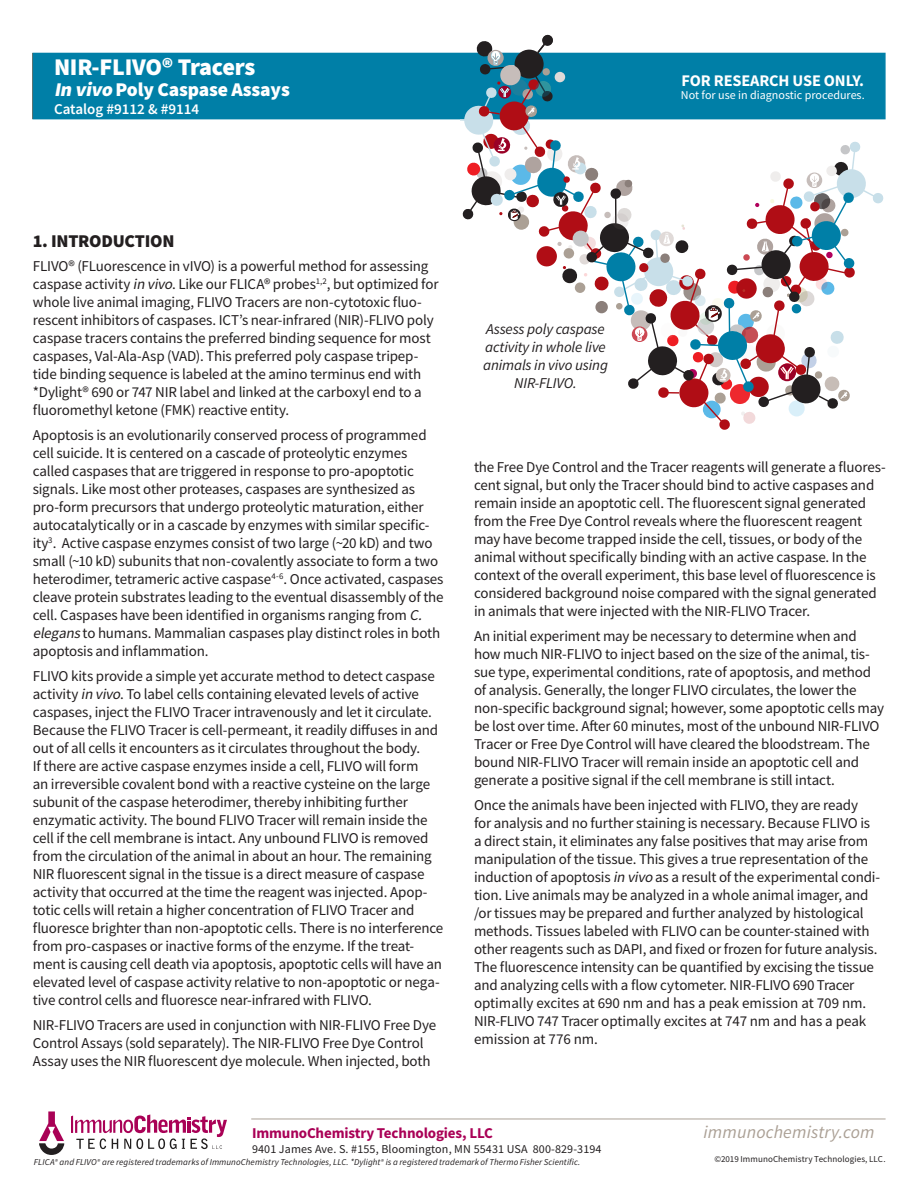
<style>
.page{position:relative;width:918px;height:1188px;background:#fff}
.page>*{position:absolute;margin:0;border:0;box-sizing:border-box;transform-origin:0 0}
.t1{font:900 24px "Source Sans Pro";letter-spacing:-.01em;color:#fff}
.t2{font:900 19.5px "Source Sans Pro";letter-spacing:-.01em;color:#fff}
.t3{font:italic 18px "Source Sans Pro";letter-spacing:.01em;color:#aba095}
.t4{font:900 18px "Source Sans Pro";letter-spacing:-.015em;color:#231f20}
.t5{font:700 16.2px "Source Sans Pro";letter-spacing:-.01em;color:#fff}
.t6{font:15px/18px "Source Sans Pro";letter-spacing:-.01em;color:#231f20}
.t7{font:italic 15px/18px "Source Sans Pro";letter-spacing:-.01em;color:#231f20;text-align:center}
.t8{font:700 15px "Source Sans Pro";letter-spacing:-.01em;color:#a90156}
.t9{font:600 15px "Source Sans Pro";color:#fff}
.t10{font:12px "Source Sans Pro";letter-spacing:.01em;color:#231f20}
.t11{font:12px "Source Sans Pro";color:#fff}
.t12{font:italic 9px "Source Sans Pro";letter-spacing:.01em;color:#231f20}
.t13{font:9px "Source Sans Pro";letter-spacing:.01em;color:#231f20}
.s1{font-style:italic}
.s2{font-size:7.05px}
</style>
<div class="page">
<svg style="left:39px;top:1111px;width:25px;height:44px"></svg>
<svg style="left:71px;top:1114px;width:156px;height:35px"></svg>
<hr style="left:251px;top:1119px;width:635px;height:1px;background:#aba095">
<div style="left:32px;top:53px;width:854px;height:66px;background:#007fa7"></div>
<svg style="left:461px;top:34px;width:423px;height:396px"></svg>
<p class="t1" style="left:54px;top:50px;width:203px">NIR-FLIVO® Tracers</p>
<p class="t2" style="left:54px;top:76px;width:237px"><span class="s1">In vivo</span> Poly Caspase Assays</p>
<p class="t9" style="left:54px;top:99px;width:147px">Catalog #9112 &amp; #9114</p>
<p class="t5" style="left:682px;top:70px;width:184px">FOR RESEARCH USE ONLY.</p>
<p class="t11" style="left:681px;top:88px;width:185px">Not for use in diagnostic procedures.</p>
<p class="t4" style="left:33px;top:228px;width:143px">1. INTRODUCTION</p>
<p class="t6" style="left:33px;top:257px;width:407px">FLIVO® (FLuorescence in vIVO) is a powerful method for assessing caspase activity <span class="s1">in vivo</span>. Like our FLICA® probes<sup>1,2</sup>, but optimized for whole live animal imaging, FLIVO Tracers are non-cytotoxic fluo&shy;rescent inhibitors of caspases. ICT’s near-infrared (NIR)-FLIVO poly caspase tracers contains the preferred binding sequence for most caspases, Val-Ala-Asp (VAD). This preferred poly caspase tripep&shy;tide binding sequence is labeled at the amino terminus end with *Dylight® 690 or 747 NIR label and linked at the carboxyl end to a fluoromethyl ketone (FMK) reactive entity.</p>
<p class="t6" style="left:33px;top:426px;width:412px">Apoptosis is an evolutionarily conserved process of programmed cell suicide. It is centered on a cascade of proteolytic enzymes called caspases that are triggered in response to pro-apoptotic signals. Like most other proteases, caspases are synthesized as pro-form precursors that undergo proteolytic maturation, either autocatalytically or in a cascade by enzymes with similar specific&shy;ity<sup>3</sup>. Active caspase enzymes consist of two large (~20 kD) and two small (~10 kD) subunits that non-covalently associate to form a two heterodimer, tetrameric active caspase<sup>4-6</sup>. Once activated, caspases cleave protein substrates leading to the eventual disassembly of the cell. Caspases have been identified in organisms ranging from <span class="s1">C. elegans</span>to humans. Mammalian caspases play distinct roles in both apoptosis and inflammation.</p>
<p class="t6" style="left:33px;top:667px;width:412px">FLIVO kits provide a simple yet accurate method to detect caspase activity <span class="s1">in vivo</span>. To label cells containing elevated levels of active caspases, inject the FLIVO Tracer intravenously and let it circulate.<br>Because the FLIVO Tracer is cell-permeant, it readily diffuses in and out of all cells it encounters as it circulates throughout the body.<br>If there are active caspase enzymes inside a cell, FLIVO will form<br>an irreversible covalent bond with a reactive cysteine on the large subunit of the caspase heterodimer, thereby inhibiting further enzymatic activity. The bound FLIVO Tracer will remain inside the cell if the cell membrane is intact. Any unbound FLIVO is removed from the circulation of the animal in about an hour. The remaining NIR fluorescent signal in the tissue is a direct measure of caspase activity that occurred at the time the reagent was injected. Apop&shy;totic cells will retain a higher concentration of FLIVO Tracer and fluoresce brighter than non-apoptotic cells. There is no interference from pro-caspases or inactive forms of the enzyme. If the treat&shy;ment is causing cell death via apoptosis, apoptotic cells will have an elevated level of caspase activity relative to non-apoptotic or nega&shy;tive control cells and fluoresce near-infrared with FLIVO.</p>
<p class="t6" style="left:33px;top:1016px;width:405px">NIR-FLIVO Tracers are used in conjunction with NIR-FLIVO Free Dye<br>Control Assays (sold separately). The NIR-FLIVO Free Dye Control<br>Assay uses the NIR fluorescent dye molecule. When injected, both</p>
<p class="t7" style="left:483px;top:320px;width:126px">Assess poly caspase activity in whole live animals in vivo using<br>NIR-FLIVO.</p>
<p class="t6" style="left:474px;top:458px;width:413px">the Free Dye Control and the Tracer reagents will generate a fluores&shy;cent signal, but only the Tracer should bind to active caspases and remain inside an apoptotic cell. The fluorescent signal generated from the Free Dye Control reveals where the fluorescent reagent may have become trapped inside the cell, tissues, or body of the animal without specifically binding with an active caspase. In the context of the overall experiment, this base level of fluorescence is considered background noise compared with the signal generated in animals that were injected with the NIR-FLIVO Tracer.</p>
<p class="t6" style="left:474px;top:627px;width:412px">An initial experiment may be necessary to determine when and how much NIR-FLIVO to inject based on the size of the animal, tis&shy;sue type, experimental conditions, rate of apoptosis, and method of analysis. Generally, the longer FLIVO circulates, the lower the non-specific background signal; however, some apoptotic cells may be lost over time. After 60 minutes, most of the unbound NIR-FLIVO Tracer or Free Dye Control will have cleared the bloodstream. The bound NIR-FLIVO Tracer will remain inside an apoptotic cell and generate a positive signal if the cell membrane is still intact.</p>
<p class="t6" style="left:474px;top:796px;width:408px">Once the animals have been injected with FLIVO, they are ready<br>for analysis and no further staining is necessary. Because FLIVO is a direct stain, it eliminates any false positives that may arise from manipulation of the tissue. This gives a true representation of the induction of apoptosis <span class="s1">in vivo</span> as a result of the experimental condi&shy;tion. Live animals may be analyzed in a whole animal imager, and /or tissues may be prepared and further analyzed by histological methods. Tissues labeled with FLIVO can be counter-stained with other reagents such as DAPI, and fixed or frozen for future analysis.<br>The fluorescence intensity can be quantified by excising the tissue and analyzing cells with a flow cytometer. NIR-FLIVO 690 Tracer optimally excites at 690 nm and has a peak emission at 709 nm.<br>NIR-FLIVO 747 Tracer optimally excites at 747 nm and has a peak emission at 776 nm.</p>
<p class="t8" style="left:252px;top:1123px;width:242px">ImmunoChemistry Technologies, LLC</p>
<p class="t3" style="left:703px;top:1120px;width:173px">immunochemistry.com</p>
<p class="t10" style="left:252px;top:1141px;width:351px">9401 James Ave. S. #155, Bloomington, MN 55431 USA 800-829-3194</p>
<p class="t13" style="left:714px;top:1154px;width:173px">©2019 ImmunoChemistry Technologies, LLC.</p>
<p class="t12" style="left:34px;top:1156px;width:548px">FLICA<span class="s2">®</span> and FLIVO<span class="s2">®</span> are registered trademarks of ImmunoChemistry Technologies, LLC. *Dylight<span class="s2">®</span> is a registered trademark of Thermo Fisher Scientific.</p>
</div>
